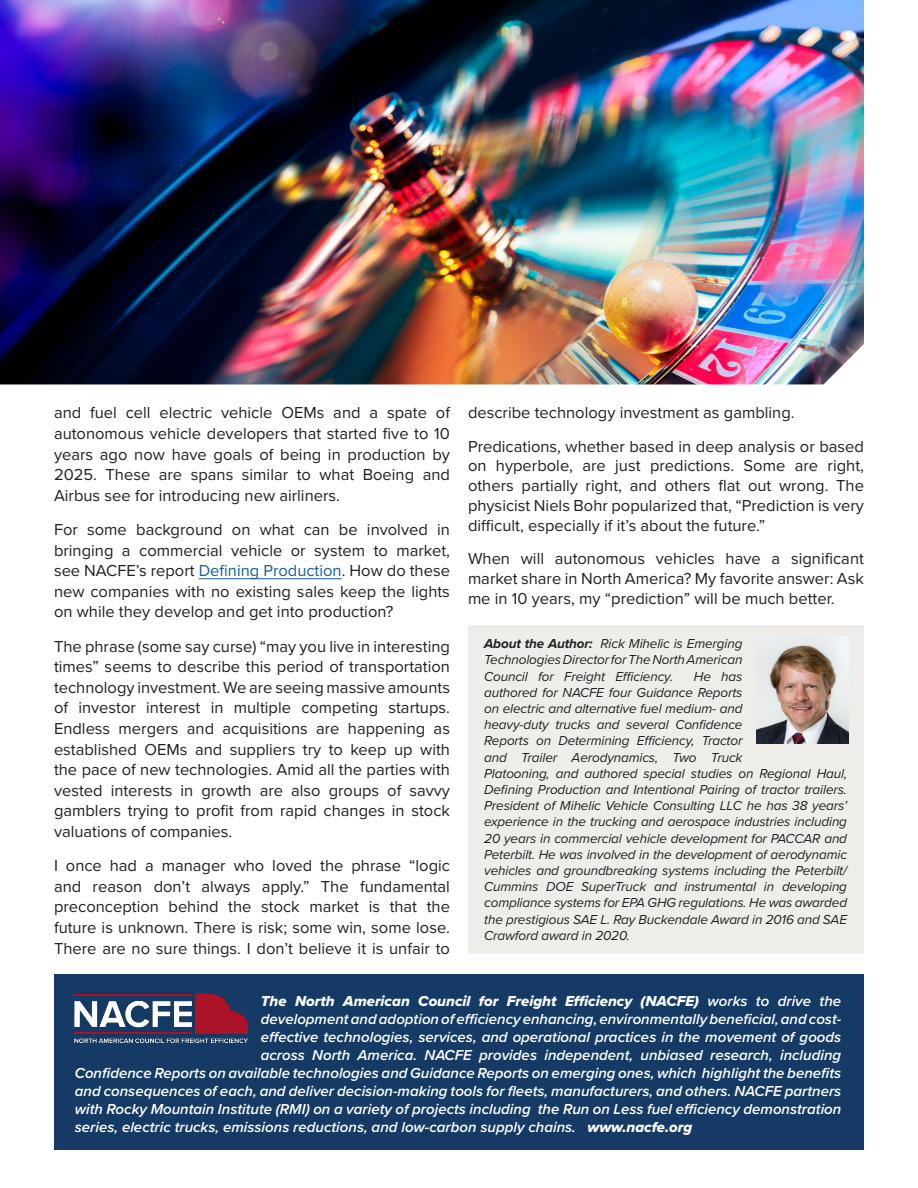
<style>
.page{position:relative;width:918px;height:1188px;background:#fff}
.page>*{position:absolute;margin:0;border:0;box-sizing:border-box;transform-origin:0 0}
.Body_Text{font:16.5px/20.5px "Proxima Nova";color:#231f20;text-align:justify}
.t1{font:italic 600 15px "Proxima Nova";color:#fff}
.t2{font:15px "Proxima Nova Extrabld It";color:#fff}
.t3{font:italic 13.5px/16.2px "Proxima Nova";letter-spacing:-.01em;color:#231f20;text-align:justify}
.s1{color:#175d9e}
.s2{font-weight:700}
.s3{font-family:"Proxima Nova";font-weight:600;font-style:italic}
.s4{font-family:"Proxima Nova Extrabld It";font-weight:400;font-style:normal}
</style>
<div class="page">
<div style="left:468px;top:625px;width:396px;height:329px;background:#efedea"></div>
<img style="left:756px;top:636px;width:92px;height:107px">
<div style="left:54px;top:974px;width:810px;height:176px;background:#143a65"></div>
<img style="left:75px;top:994px;width:172px;height:49px">
<img style="left:0;top:0;width:864px;height:384px">
<hr style="left:199px;top:578px;width:143px;height:1px;background:#175d9e">
<p class="Body_Text" style="left:54px;top:402px;width:398px">and fuel cell electric vehicle OEMs and a spate of autonomous vehicle developers that started five to 10 years ago now have goals of being in production by 2025. These are spans similar to what Boeing and Airbus see for introducing new airliners.</p>
<p class="Body_Text" style="left:54px;top:518px;width:398px">For some background on what can be involved in bringing a commercial vehicle or system to market, see NACFE’s report <span class="s1">Defining Production</span>. How do these new companies with no existing sales keep the lights on while they develop and get into production?</p>
<p class="Body_Text" style="left:54px;top:635px;width:398px">The phrase (some say curse) “may you live in interesting times” seems to describe this period of transportation technology investment. We are seeing massive amounts of investor interest in multiple competing startups.<br>Endless mergers and acquisitions are happening as established OEMs and suppliers try to keep up with the pace of new technologies. Amid all the parties with vested interests in growth are also groups of savvy gamblers trying to profit from rapid changes in stock valuations of companies.</p>
<p class="Body_Text" style="left:54px;top:855px;width:398px">I once had a manager who loved the phrase “logic and reason don’t always apply.” The fundamental preconception behind the stock market is that the future is unknown. There is risk; some win, some lose.<br>There are no sure things. I don’t believe it is unfair to</p>
<p class="Body_Text" style="left:468px;top:402px;width:328px">describe technology investment as gambling.</p>
<p class="Body_Text" style="left:468px;top:436px;width:398px;line-height:19.8px">Predications, whether based in deep analysis or based on hyperbole, are just predictions. Some are right, others partially right, and others flat out wrong. The physicist Niels Bohr popularized that, “Prediction is very difficult, especially if it’s about the future.”</p>
<p class="Body_Text" style="left:468px;top:548px;width:397px;line-height:19.8px">When will autonomous vehicles have a significant market share in North America? My favorite answer: Ask me in 10 years, my “prediction” will be much better.</p>
<p class="t3" style="left:484px;top:635px;width:260px"><span class="s2">About the Author:</span> Rick Mihelic is Emerging Technologies Director for The North American Council for Freight Efficiency.</p>
<p class="t3" style="left:484px;top:667px;width:364px;text-align:left;text-indent:210px">He has<br>authored for NACFE four Guidance Reports<br>on electric and alternative fuel medium- and<br>heavy-duty trucks and several Confidence<br>Reports on Determining Efficiency, Tractor<br>and Trailer Aerodynamics, Two Truck<br>Platooning, and authored special studies on Regional Haul, Defining Production and Intentional Pairing of tractor trailers.<br>President of Mihelic Vehicle Consulting LLC he has 38 years’ experience in the trucking and aerospace industries including 20 years in commercial vehicle development for PACCAR and Peterbilt. He was involved in the development of aerodynamic vehicles and groundbreaking systems including the Peterbilt/ Cummins DOE SuperTruck and instrumental in developing compliance systems for EPA GHG regulations. He was awarded the prestigious SAE L. Ray Buckendale Award in 2016 and SAE Crawford award in 2020.</p>
<p class="t2" style="left:261px;top:990px;width:582px">The North American Council for Freight Efficiency (NACFE) <span class="s3">works to drive the</span></p>
<p class="t1" style="left:261px;top:1008px;width:582px">development and adoption of efficiency enhancing, environmentally beneficial, and cost-</p>
<p class="t1" style="left:261px;top:1026px;width:582px">effective technologies, services, and operational practices in the movement of goods</p>
<p class="t1" style="left:261px;top:1044px;width:582px">across North America. NACFE provides independent, unbiased research, including</p>
<p class="t1" style="left:75px;top:1062px;width:768px">Confidence Reports on available technologies and Guidance Reports on emerging ones, which highlight the benefits</p>
<p class="t1" style="left:75px;top:1080px;width:768px">and consequences of each, and deliver decision-making tools for fleets, manufacturers, and others. NACFE partners</p>
<p class="t1" style="left:75px;top:1098px;width:768px">with Rocky Mountain Institute (RMI) on a variety of projects including the Run on Less fuel efficiency demonstration</p>
<p class="t1" style="left:75px;top:1116px;width:619px">series, electric trucks, emissions reductions, and low-carbon supply chains. <span class="s4">www.nacfe.org</span></p>
</div>
